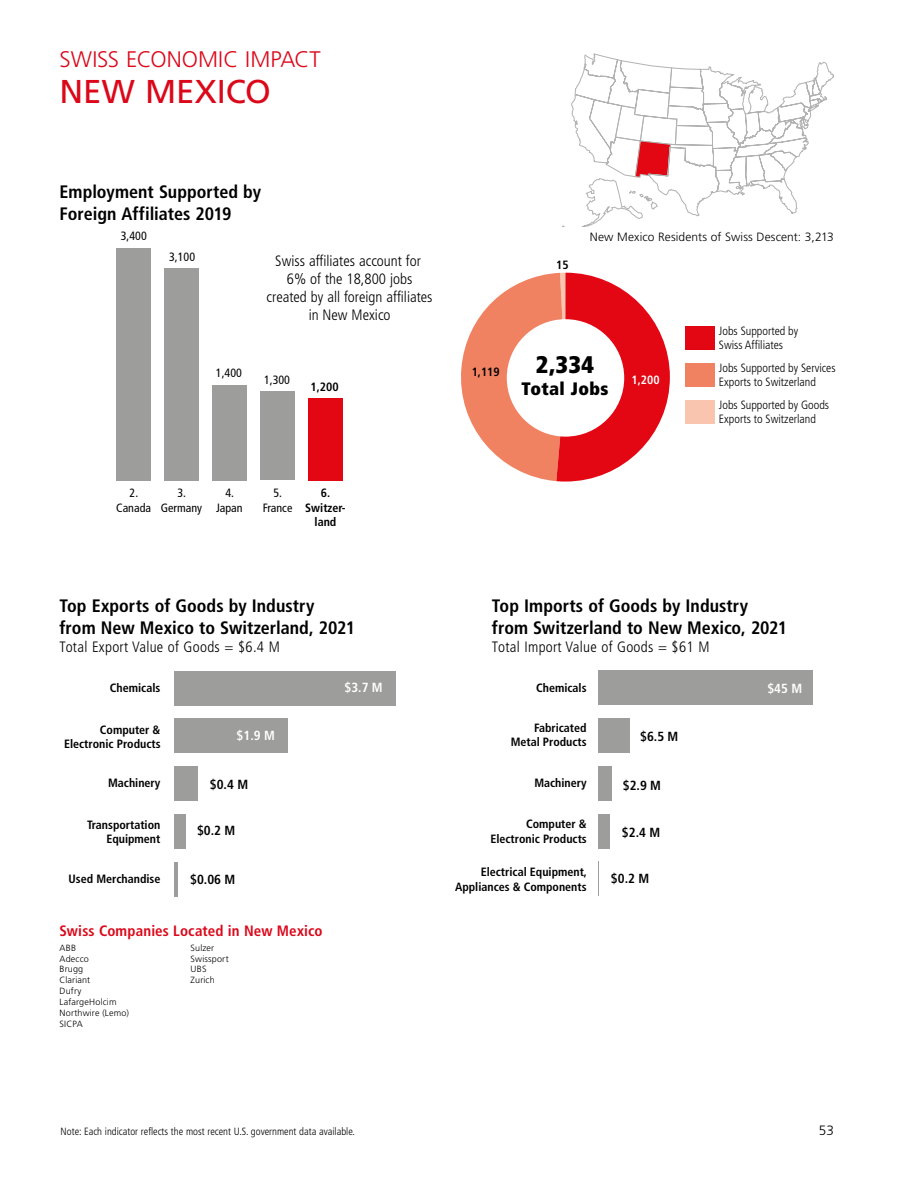
<style>
.page{position:relative;width:919px;height:1187px;background:#fff}
.page>*{position:absolute;margin:0;border:0;box-sizing:border-box;transform-origin:0 0}
._22_States_Title_Big{font:33px "Frutiger LT Pro";letter-spacing:-.005em;color:#db081a}
.t1{font:900 condensed 24px "Frutiger LT Pro";color:#000}
._22_States_Title_Sma{font:300 22.5px "Frutiger LT Pro";color:#db081a}
._22_Titel_cond{font:700 condensed 18px/21.6px "Frutiger LT Pro";color:#000}
.t2{font:900 condensed 18px "Frutiger LT Pro";letter-spacing:.02em;color:#000}
.Swiss_affiliates_Inf{font:300 condensed 15px/18px "Frutiger LT Pro";color:#000;text-align:center}
._22_Titel_Tabelle{font:700 condensed 15px "Frutiger LT Pro";letter-spacing:.01em;color:#db081a}
.Swiss_affiliates_Inf-2{font:300 condensed 15px "Frutiger LT Pro";letter-spacing:.02em;color:#000}
.Total_Value_22{font:300 condensed 15px "Frutiger LT Pro";letter-spacing:.02em;color:#000}
.t3{font:300 13.5px "Frutiger LT Pro";color:#000}
.t4{font:700 condensed 13.2px "Frutiger LT Pro";color:#000}
.t5{font:700 condensed 13.2px "Frutiger LT Pro";color:#fff}
.t6{font:700 condensed 12px/14.4px "Frutiger LT Pro";color:#000;text-align:right}
.t7{font:300 condensed 12px/14.4px "Frutiger LT Pro";color:#000}
.t8{font:condensed 12px/14.4px "Frutiger LT Pro";color:#000;text-align:center}
.Residents{font:300 12px "Frutiger LT Pro";letter-spacing:.01em;color:#000}
.t9{font:700 condensed 12px "Frutiger LT Pro";color:#fff}
.t10{font:300 condensed 10.5px "Frutiger LT Pro";color:#000}
.Companies{font:300 9px "Frutiger LT Pro";letter-spacing:.015em;color:#000}
</style>
<div class="page">
<div style="left:116px;top:248px;width:35px;height:232px;background:#9d9d9c"></div>
<div style="left:164px;top:268px;width:35px;height:212px;background:#9d9d9c"></div>
<div style="left:212px;top:384px;width:35px;height:96px;background:#9d9d9c"></div>
<div style="left:260px;top:391px;width:34px;height:89px;background:#9d9d9c"></div>
<div style="left:308px;top:398px;width:34px;height:82px;background:#e30613"></div>
<div style="left:174px;top:670px;width:221px;height:35px;background:#9d9d9c"></div>
<div style="left:174px;top:718px;width:114px;height:35px;background:#9d9d9c"></div>
<div style="left:174px;top:766px;width:24px;height:34px;background:#9d9d9c"></div>
<div style="left:174px;top:814px;width:12px;height:34px;background:#9d9d9c"></div>
<hr style="left:174px;top:862px;width:4px;height:34px;background:#9d9d9c">
<svg style="left:562px;top:53px;width:271px;height:174px"></svg>
<div style="left:598px;top:670px;width:214px;height:35px;background:#9d9d9c"></div>
<div style="left:598px;top:718px;width:31px;height:34px;background:#9d9d9c"></div>
<div style="left:598px;top:766px;width:13px;height:34px;background:#9d9d9c"></div>
<div style="left:598px;top:814px;width:11px;height:34px;background:#9d9d9c"></div>
<hr style="left:598px;top:861px;width:1px;height:35px;background:#9d9d9c">
<svg style="left:461px;top:273px;width:208px;height:208px"></svg>
<div style="left:685px;top:326px;width:30px;height:24px;background:#e30613"></div>
<div style="left:685px;top:363px;width:30px;height:24px;background:#f08262"></div>
<div style="left:685px;top:400px;width:30px;height:24px;background:#f9c5af"></div>
<div style="left:506px;top:319px;width:118px;height:117px;background:#fff;border-radius:50%"></div>
<p class="_22_States_Title_Sma" style="left:60px;top:46px;width:263px">SWISS ECONOMIC IMPACT</p>
<p class="_22_States_Title_Big" style="left:60px;top:72px;width:213px">NEW MEXICO</p>
<p class="_22_Titel_cond" style="left:60px;top:181px;width:203px">Employment Supported by<br>Foreign Affiliates 2019</p>
<p class="t8" style="left:121px;top:229px;width:27px">3,400</p>
<p class="t8" style="left:169px;top:250px;width:27px">3,100</p>
<p class="t8" style="left:216px;top:366px;width:27px">1,400</p>
<p class="Swiss_affiliates_Inf" style="left:266px;top:252px;width:167px">Swiss affiliates account for<br>6% of the 18,800 jobs created by all foreign affiliates in New Mexico</p>
<p class="t8" style="left:264px;top:373px;width:27px">1,300</p>
<p class="t6" style="left:310px;top:380px;width:30px">1,200</p>
<p class="t8" style="left:116px;top:486px;width:36px">2.<br>Canada</p>
<p class="t8" style="left:263px;top:486px;width:31px">5.<br>France</p>
<p class="t8" style="left:161px;top:486px;width:43px">3.<br>Germany</p>
<p class="t8" style="left:216px;top:486px;width:28px">4.<br>Japan</p>
<p class="t6" style="left:305px;top:486px;width:42px;text-align:center">6.<br>Switzer&shy;land</p>
<p class="t6" style="left:556px;top:257px;width:14px">15</p>
<p class="Residents" style="left:589px;top:230px;width:246px">New Mexico Residents of Swiss Descent: 3,213</p>
<p class="t6" style="left:471px;top:364px;width:30px">1,119</p>
<p class="t1" style="left:536px;top:350px;width:60px">2,334</p>
<p class="t2" style="left:521px;top:377px;width:88px">Total Jobs</p>
<p class="t9" style="left:631px;top:373px;width:30px">1,200</p>
<p class="t7" style="left:719px;top:324px;width:81px">Jobs Supported by<br>Swiss Affiliates</p>
<p class="t7" style="left:719px;top:361px;width:118px">Jobs Supported by Services<br>Exports to Switzerland</p>
<p class="t7" style="left:719px;top:398px;width:112px">Jobs Supported by Goods<br>Exports to Switzerland</p>
<p class="_22_Titel_cond" style="left:60px;top:595px;width:297px">Top Exports of Goods by Industry<br>from New Mexico to Switzerland, 2021</p>
<p class="Swiss_affiliates_Inf-2" style="left:60px;top:638px;width:222px">Total Export Value of Goods = $6.4 M</p>
<p class="t6" style="left:110px;top:680px;width:52px">Chemicals</p>
<p class="t5" style="left:344px;top:679px;width:40px">$3.7 M</p>
<p class="t5" style="left:236px;top:727px;width:40px">$1.9 M</p>
<p class="t4" style="left:210px;top:776px;width:40px">$0.4 M</p>
<p class="t4" style="left:197px;top:822px;width:40px">$0.2 M</p>
<p class="t4" style="left:190px;top:871px;width:47px">$0.06 M</p>
<p class="t6" style="left:64px;top:722px;width:98px">Computer &amp;<br>Electronic Products</p>
<p class="t6" style="left:108px;top:776px;width:54px">Machinery</p>
<p class="t6" style="left:87px;top:817px;width:75px">Transportation<br>Equipment</p>
<p class="t6" style="left:69px;top:871px;width:93px">Used Merchandise</p>
<p class="_22_Titel_Tabelle" style="left:60px;top:922px;width:264px">Swiss Companies Located in New Mexico</p>
<p class="Companies" style="left:60px;top:942px;width:18px">ABB</p>
<p class="Companies" style="left:60px;top:953px;width:31px">Adecco</p>
<p class="Companies" style="left:60px;top:964px;width:25px">Brugg</p>
<p class="Companies" style="left:60px;top:974px;width:32px">Clariant</p>
<p class="Companies" style="left:60px;top:985px;width:23px">Dufry</p>
<p class="Companies" style="left:60px;top:996px;width:58px">LafargeHolcim</p>
<p class="Companies" style="left:60px;top:1007px;width:71px">Northwire (Lemo)</p>
<p class="Companies" style="left:60px;top:1018px;width:25px">SICPA</p>
<p class="Companies" style="left:191px;top:942px;width:25px">Sulzer</p>
<p class="Companies" style="left:191px;top:953px;width:40px">Swissport</p>
<p class="Companies" style="left:191px;top:964px;width:17px">UBS</p>
<p class="Companies" style="left:191px;top:974px;width:26px">Zurich</p>
<p class="_22_Titel_cond" style="left:492px;top:595px;width:297px">Top Imports of Goods by Industry from Switzerland to New Mexico, 2021</p>
<p class="Total_Value_22" style="left:492px;top:638px;width:219px">Total Import Value of Goods = $61 M</p>
<p class="t6" style="left:536px;top:680px;width:52px">Chemicals</p>
<p class="t6" style="left:510px;top:720px;width:77px">Fabricated<br>Metal Products</p>
<p class="t6" style="left:534px;top:775px;width:54px">Machinery</p>
<p class="t6" style="left:490px;top:817px;width:98px">Computer &amp;<br>Electronic Products</p>
<p class="t6" style="left:455px;top:864px;width:133px">Electrical Equipment,<br>Appliances &amp; Components</p>
<p class="t4" style="left:640px;top:728px;width:40px">$6.5 M</p>
<p class="t4" style="left:622px;top:777px;width:40px">$2.9 M</p>
<p class="t4" style="left:622px;top:824px;width:40px">$2.4 M</p>
<p class="t4" style="left:611px;top:870px;width:40px">$0.2 M</p>
<p class="t5" style="left:767px;top:681px;width:36px">$45 M</p>
<p class="t10" style="left:61px;top:1125px;width:296px">Note: Each indicator reflects the most recent U.S. government data available.</p>
<p class="t3" style="left:818px;top:1121px;width:17px">53</p>
</div>
